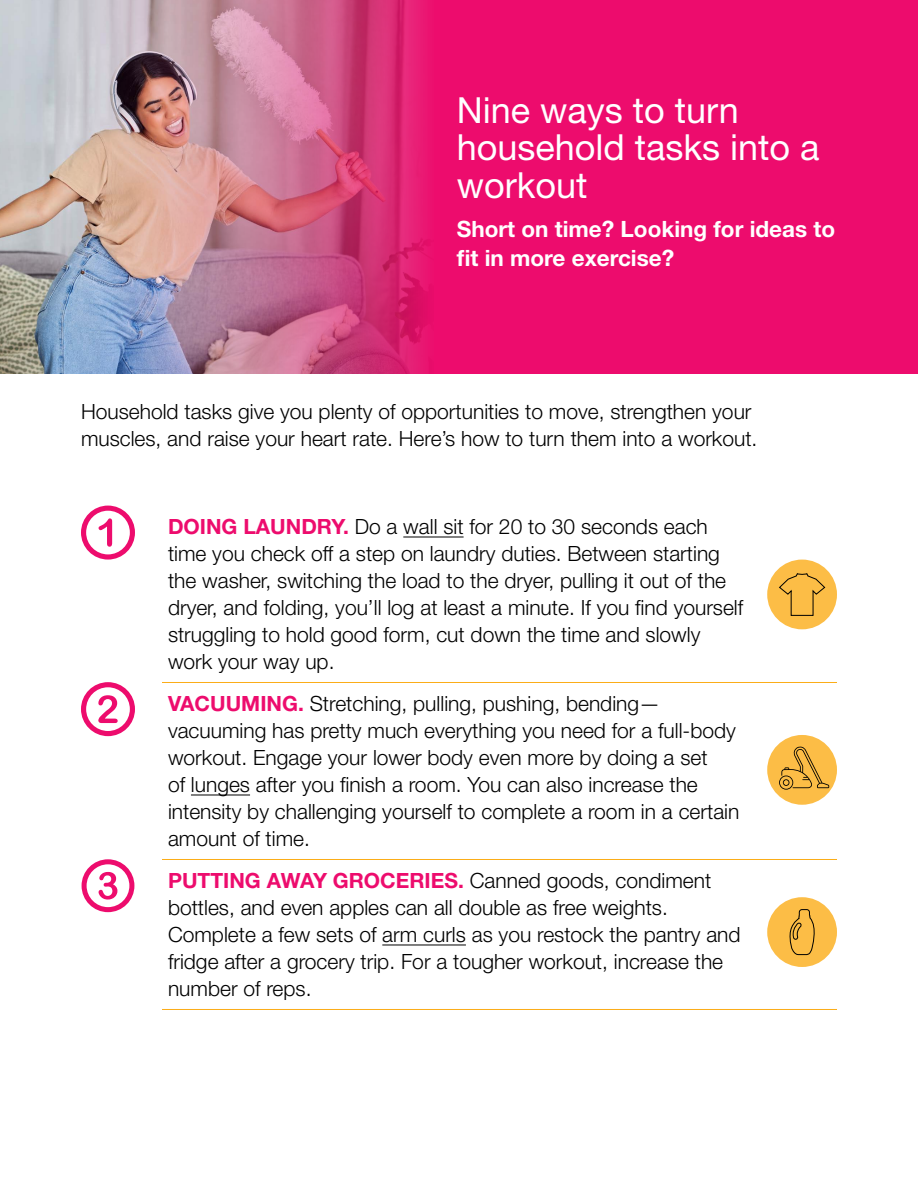
<style>
.page{position:relative;width:918px;height:1188px;background:#fff}
.page>*{position:absolute;margin:0;border:0;box-sizing:border-box;transform-origin:0 0}
.t1{font:36px/37.5px "Helvetica Neue LT Std";color:#fff}
.t2{font:700 22.5px/28.5px "Helvetica Neue LT Std";color:#fff}
.t3{font:300 21px/27px "Helvetica Neue LT Std";color:#000}
.s1{font-weight:700;color:#ed0c6d}
</style>
<div class="page">
<div style="left:54px;top:0;width:864px;height:373px;background:#ed0c6d"></div>
<hr style="left:162px;top:682px;width:594px;height:1px;background:#fbad18">
<hr style="left:756px;top:682px;width:81px;height:1px;background:#fbad18">
<hr style="left:162px;top:859px;width:594px;height:1px;background:#fbad18">
<hr style="left:756px;top:859px;width:81px;height:1px;background:#fbad18">
<hr style="left:162px;top:1009px;width:594px;height:1px;background:#fbad18">
<hr style="left:756px;top:1009px;width:81px;height:1px;background:#fbad18">
<hr style="left:403px;top:537px;width:61px;height:1px;background:#000">
<hr style="left:191px;top:795px;width:59px;height:1px;background:#000">
<hr style="left:382px;top:945px;width:84px;height:1px;background:#000">
<div style="left:767px;top:735px;width:70px;height:70px;background:#fcbd46;border-radius:50%"></div>
<svg style="left:779px;top:746px;width:50px;height:44px"></svg>
<div style="left:767px;top:560px;width:70px;height:69px;background:#fcbd46;border-radius:50%"></div>
<svg style="left:779px;top:573px;width:47px;height:43px"></svg>
<svg style="left:81px;top:506px;width:54px;height:54px"></svg>
<svg style="left:81px;top:682px;width:54px;height:54px"></svg>
<svg style="left:82px;top:859px;width:52px;height:53px"></svg>
<div style="left:767px;top:897px;width:70px;height:70px;background:#fcbd46;border-radius:50%"></div>
<svg style="left:789px;top:909px;width:26px;height:47px"></svg>
<img style="left:0;top:0;width:428px;height:373px">
<h1 class="t1" style="left:457px;top:91px;width:364px">Nine ways to turn household tasks into a workout</h1>
<p class="t2" style="left:457px;top:214px;width:380px">Short on time? Looking for ideas to fit in more exercise?</p>
<p class="t3" style="left:81px;top:397px;width:678px">Household tasks give you plenty of opportunities to move, strengthen your muscles, and raise your heart rate. Here’s how to turn them into a workout.</p>
<p class="t3" style="left:168px;top:513px;width:577px"><span class="s1">DOING LAUNDRY.</span> Do a wall sit for 20 to 30 seconds each time you check off a step on laundry duties. Between starting the washer, switching the load to the dryer, pulling it out of the dryer, and folding, you’ll log at least a minute. If you find yourself struggling to hold good form, cut down the time and slowly work your way up.</p>
<p class="t3" style="left:168px;top:690px;width:573px"><span class="s1">VACUUMING.</span> Stretching, pulling, pushing, bending— vacuuming has pretty much everything you need for a full-body workout. Engage your lower body even more by doing a set<br>of lunges after you finish a room. You can also increase the intensity by challenging yourself to complete a room in a certain amount of time.</p>
<p class="t3" style="left:168px;top:867px;width:574px"><span class="s1">PUTTING AWAY GROCERIES.</span> Canned goods, condiment bottles, and even apples can all double as free weights.<br>Complete a few sets of arm curls as you restock the pantry and fridge after a grocery trip. For a tougher workout, increase the number of reps.</p>
</div>
